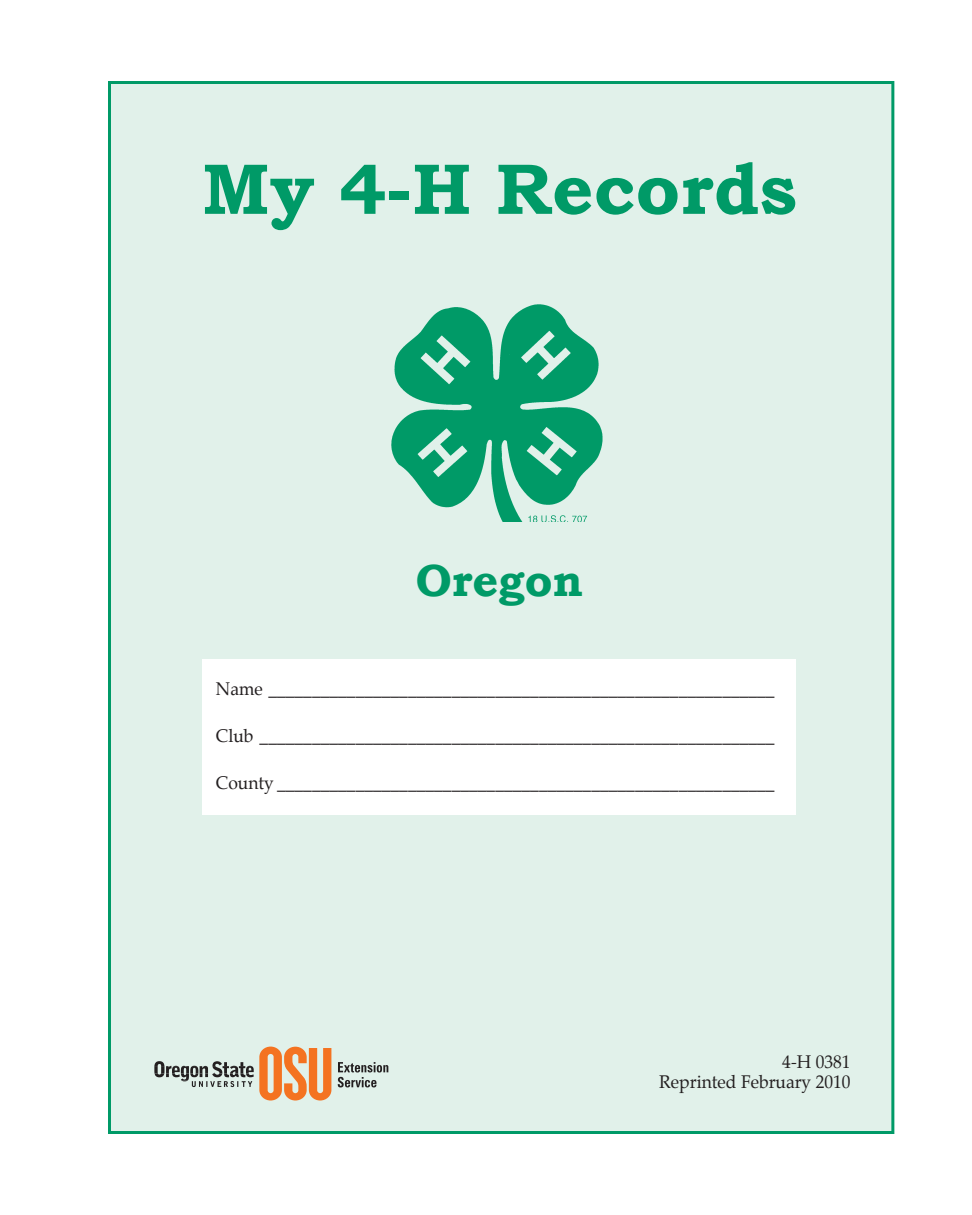
<style>
.page{position:relative;width:972px;height:1215px;background:#fff}
.page>*{position:absolute;margin:0;border:0;box-sizing:border-box;transform-origin:0 0}
.t1{font:700 72px "Bookman Old Style";color:#009a67}
.t2{font:700 45px "Bookman Old Style";color:#009a67}
.t3{font:18px/19.5px "Palatino";color:#231f20;text-align:right}
</style>
<div class="page">
<div style="left:108px;top:81px;width:786px;height:1053px;background:#e1f1ea;border:3px solid #009a67"></div>
<div style="left:202px;top:660px;width:594px;height:155px;background:#fff"></div>
<img style="left:392px;top:305px;width:210px;height:217px">
<svg style="left:338px;top:1062px;width:50px;height:25px"></svg>
<svg style="left:154px;top:1047px;width:177px;height:54px"></svg>
<h1 class="t1" style="left:202px;top:146px;width:596px">My 4-H Records</h1>
<h2 class="t2" style="left:416px;top:554px;width:169px">Oregon</h2>
<p class="t3" style="left:216px;top:679px;width:560px">Name __________________________________________________________</p>
<p class="t3" style="left:216px;top:726px;width:560px">Club ___________________________________________________________</p>
<p class="t3" style="left:216px;top:773px;width:560px">County _________________________________________________________</p>
<p class="t3" style="left:659px;top:1052px;width:193px">4-H 0381<br>Reprinted February 2010</p>
</div>
